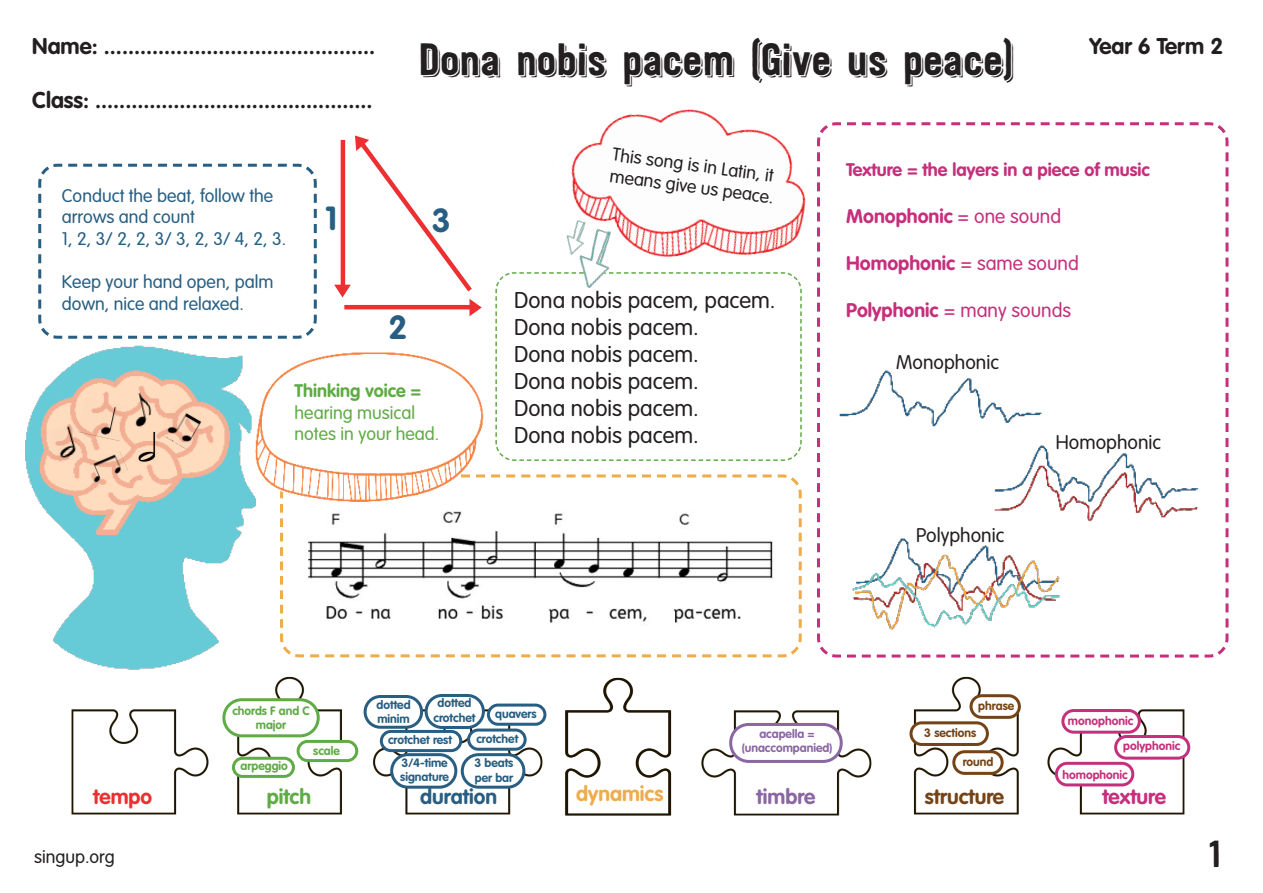
<style>
.page{position:relative;width:1263px;height:893px;background:#fff}
.page>*{position:absolute;margin:0;border:0;box-sizing:border-box;transform-origin:0 0}
.t1{font:45px "Festivo LC Basic R Shadow";color:#231f20}
.t2{font:37.5px "Festivo LC Basic";color:#231f20}
.t3{font:700 33px "VAG Rounded Std";color:#275e82}
.t4{font:700 22.5px "VAG Rounded Std";color:#231f20}
.t5{font:300 22.5px "VAG Rounded Std";color:#231f20}
.t6{font:700 21px "VAG Rounded Std";color:#744417}
.t7{font:700 21px "VAG Rounded Std";color:#275e82}
.t8{font:700 21px "VAG Rounded Std";color:#eeac4a}
.t9{font:700 21px "VAG Rounded Std";color:#c62f7c}
.t10{font:700 21px "VAG Rounded Std";color:#8a66a3}
.t11{font:700 21px "VAG Rounded Std";color:#ec3032}
.t12{font:700 21px "VAG Rounded Std";color:#5fab45}
.t13{font:700 19.5px "VAG Rounded Std";color:#c62f7c}
.t14{font:300 19.5px "VAG Rounded Std";color:#231f20}
.t15{font:300 19.5px "VAG Rounded Std";color:#c62f7c}
.t16{font:300 18px/21.6px "VAG Rounded Std";color:#275e82}
.t17{font:300 18px/21.6px "VAG Rounded Std";color:#231f20}
.t18{font:300 18px/21.6px "VAG Rounded Std";color:#5fab45}
.t19{font:700 18px "VAG Rounded Std";color:#c62f7c}
.t20{font:700 12px/14.4px "VAG Rounded Std";color:#275e82}
.t21{font:700 12px "VAG Rounded Std";color:#c62f7c}
.t22{font:700 12px/14.4px "VAG Rounded Std";color:#5fab45;text-align:center}
.t23{font:700 12px/14.4px "VAG Rounded Std";color:#8a66a3;text-align:center}
.t24{font:700 12px "VAG Rounded Std";color:#744417}
.s1{font-weight:700}
.s2{font-weight:300}
</style>
<div class="page">
<svg style="left:38px;top:163px;width:279px;height:176px"></svg>
<svg style="left:491px;top:474px;width:311px;height:18px"></svg>
<img style="left:289px;top:492px;width:513px;height:166px">
<img style="left:289px;top:352px;width:199px;height:158px">
<img style="left:71px;top:676px;width:472px;height:139px">
<img style="left:701px;top:710px;width:171px;height:106px">
<img style="left:913px;top:676px;width:278px;height:139px">
<div style="left:233px;top:758px;width:60px;height:18px;background:#fff;border-radius:9px"></div>
<div style="left:232px;top:757px;width:63px;height:21px;border:3px solid #5fab45;border-radius:9px"></div>
<div style="left:298px;top:741px;width:59px;height:20px;background:#fff;border-radius:10px"></div>
<div style="left:297px;top:740px;width:61px;height:22px;border:3px solid #5fab45;border-radius:10px"></div>
<div style="left:224px;top:700px;width:94px;height:36px;background:#fff;border-radius:18px"></div>
<div style="left:222px;top:698px;width:98px;height:39px;border:3px solid #5fab45;border-radius:18px"></div>
<div style="left:426px;top:695px;width:57px;height:32px;background:#fff;border-radius:16px"></div>
<div style="left:425px;top:694px;width:60px;height:35px;border:3px solid #275e82;border-radius:16px"></div>
<div style="left:469px;top:730px;width:56px;height:19px;background:#fff;border-radius:10px"></div>
<div style="left:467px;top:728px;width:60px;height:23px;border:3px solid #275e82;border-radius:10px"></div>
<div style="left:462px;top:755px;width:62px;height:32px;background:#fff;border-radius:16px"></div>
<div style="left:461px;top:753px;width:64px;height:36px;border:3px solid #275e82;border-radius:16px"></div>
<div style="left:731px;top:724px;width:110px;height:37px;background:#fff;border-radius:18px"></div>
<div style="left:729px;top:723px;width:114px;height:40px;border:3px solid #8a66a3;border-radius:18px"></div>
<div style="left:971px;top:696px;width:48px;height:21px;background:#fff;border-radius:11px"></div>
<div style="left:969px;top:694px;width:52px;height:25px;border:3px solid #744417;border-radius:11px"></div>
<img style="left:545px;top:677px;width:127px;height:139px">
<div style="left:911px;top:723px;width:76px;height:21px;background:#fff;border-radius:11px"></div>
<div style="left:909px;top:721px;width:80px;height:25px;border:3px solid #744417;border-radius:11px"></div>
<div style="left:954px;top:752px;width:48px;height:21px;background:#fff;border-radius:11px"></div>
<div style="left:952px;top:750px;width:52px;height:25px;border:3px solid #744417;border-radius:11px"></div>
<div style="left:1116px;top:736px;width:73px;height:22px;background:#fff;border-radius:11px"></div>
<div style="left:1114px;top:735px;width:76px;height:25px;border:3px solid #c62f7c;border-radius:11px"></div>
<img style="left:25px;top:310px;width:264px;height:382px">
<img style="left:78px;top:397px;width:36px;height:44px">
<img style="left:159px;top:400px;width:49px;height:51px">
<img style="left:114px;top:381px;width:60px;height:67px">
<img style="left:129px;top:430px;width:30px;height:36px">
<img style="left:85px;top:451px;width:43px;height:34px">
<img style="left:44px;top:424px;width:39px;height:42px">
<div style="left:392px;top:755px;width:64px;height:32px;background:#fff;border-radius:16px"></div>
<div style="left:390px;top:753px;width:67px;height:36px;border:3px solid #275e82;border-radius:16px"></div>
<div style="left:381px;top:731px;width:80px;height:20px;background:#fff;border-radius:10px"></div>
<div style="left:380px;top:730px;width:82px;height:22px;border:3px solid #275e82;border-radius:10px"></div>
<div style="left:488px;top:705px;width:57px;height:19px;background:#fff;border-radius:10px"></div>
<div style="left:487px;top:704px;width:59px;height:22px;border:3px solid #275e82;border-radius:10px"></div>
<div style="left:365px;top:696px;width:57px;height:31px;background:#fff;border-radius:15px"></div>
<div style="left:364px;top:695px;width:59px;height:34px;border:3px solid #275e82;border-radius:15px"></div>
<div style="left:1063px;top:710px;width:76px;height:22px;background:#fff;border-radius:11px"></div>
<div style="left:1061px;top:709px;width:80px;height:25px;border:3px solid #c62f7c;border-radius:11px"></div>
<div style="left:1056px;top:763px;width:77px;height:22px;background:#fff;border-radius:11px"></div>
<div style="left:1055px;top:762px;width:79px;height:24px;border:3px solid #c62f7c;border-radius:11px"></div>
<svg style="left:817px;top:122px;width:412px;height:536px"></svg>
<svg style="left:495px;top:272px;width:307px;height:189px"></svg>
<img style="left:570px;top:287px;width:56px;height:6px">
<svg style="left:334px;top:135px;width:148px;height:181px"></svg>
<img style="left:823px;top:346px;width:236px;height:108px">
<img style="left:978px;top:422px;width:236px;height:108px">
<img style="left:848px;top:535px;width:235px;height:108px">
<svg style="left:518px;top:272px;width:260px;height:15px"></svg>
<img style="left:547px;top:109px;width:281px;height:175px">
<p class="t4" style="left:32px;top:33px;width:344px">Name: .............................................</p>
<p class="t4" style="left:32px;top:87px;width:342px">Class: ..............................................</p>
<p class="t1" style="left:418px;top:32px;width:597px">Dona nobis pacem (Give us peace)</p>
<p class="t4" style="left:1089px;top:33px;width:135px">Year 6 Term 2</p>
<p class="t16" style="left:62px;top:185px;width:213px">Conduct the beat, follow the arrows and count</p>
<p class="t16" style="left:62px;top:228px;width:226px">1, 2, 3/ 2, 2, 3/ 3, 2, 3/ 4, 2, 3.</p>
<p class="t16" style="left:62px;top:271px;width:213px">Keep your hand open, palm down, nice and relaxed.</p>
<p class="t3" style="left:325px;top:199px;width:14px">1</p>
<p class="t3" style="left:432px;top:201px;width:20px">3</p>
<p class="t3" style="left:389px;top:308px;width:20px">2</p>
<p class="t18" style="left:295px;top:381px;width:146px"><span class="s1">Thinking voice = </span>hearing musical notes in your head.</p>
<p class="t17" style="left:614px;top:145px;width:167px;rotate:7deg">This song is in Latin, it means give us peace.</p>
<p class="t5" style="left:514px;top:288px;width:263px">Dona nobis pacem, pacem.</p>
<p class="t5" style="left:514px;top:315px;width:186px">Dona nobis pacem.</p>
<p class="t5" style="left:514px;top:342px;width:186px">Dona nobis pacem.</p>
<p class="t5" style="left:514px;top:369px;width:186px">Dona nobis pacem.</p>
<p class="t5" style="left:514px;top:396px;width:186px">Dona nobis pacem.</p>
<p class="t5" style="left:514px;top:423px;width:186px">Dona nobis pacem.</p>
<p class="t19" style="left:846px;top:160px;width:305px">Texture = the layers in a piece of music</p>
<p class="t13" style="left:846px;top:205px;width:216px">Monophonic <span class="s2">= one sound</span></p>
<p class="t13" style="left:846px;top:252px;width:234px">Homophonic <span class="s2">= same sound</span></p>
<p class="t15" style="left:846px;top:299px;width:227px"><span class="s1">Polyphonic</span> = many sounds</p>
<p class="t14" style="left:896px;top:351px;width:104px">Monophonic</p>
<p class="t14" style="left:916px;top:524px;width:90px">Polyphonic</p>
<p class="t14" style="left:1056px;top:431px;width:107px">Homophonic</p>
<p class="t22" style="left:232px;top:704px;width:79px">chords F and C major</p>
<p class="t20" style="left:434px;top:696px;width:43px;text-align:center">dotted crotchet</p>
<p class="t20" style="left:377px;top:698px;width:35px">dotted minim</p>
<p class="t24" style="left:978px;top:699px;width:37px">phrase</p>
<p class="t20" style="left:495px;top:707px;width:43px">quavers</p>
<p class="t21" style="left:1068px;top:714px;width:67px">monophonic</p>
<p class="t24" style="left:924px;top:726px;width:53px">3 sections</p>
<p class="t24" style="left:963px;top:755px;width:32px">round</p>
<p class="t23" style="left:742px;top:727px;width:92px">acapella = (unaccompanied)</p>
<p class="t21" style="left:1123px;top:738px;width:59px">polyphonic</p>
<p class="t20" style="left:476px;top:732px;width:43px">crotchet</p>
<p class="t20" style="left:388px;top:733px;width:65px">crotchet rest</p>
<p class="t22" style="left:313px;top:744px;width:28px">scale</p>
<p class="t20" style="left:400px;top:756px;width:50px">3/4-time signature</p>
<p class="t20" style="left:474px;top:756px;width:40px">3 beats per bar</p>
<p class="t22" style="left:241px;top:759px;width:49px">arpeggio</p>
<p class="t21" style="left:1062px;top:767px;width:67px">homophonic</p>
<p class="t11" style="left:93px;top:784px;width:61px">tempo</p>
<p class="t12" style="left:267px;top:784px;width:46px">pitch</p>
<p class="t7" style="left:420px;top:784px;width:79px">duration</p>
<p class="t8" style="left:576px;top:781px;width:89px">dynamics</p>
<p class="t10" style="left:757px;top:784px;width:60px">timbre</p>
<p class="t6" style="left:925px;top:784px;width:81px">structure</p>
<p class="t9" style="left:1102px;top:784px;width:65px">texture</p>
<p class="t17" style="left:34px;top:846px;width:82px">singup.org</p>
<h2 class="t2" style="left:1209px;top:831px;width:14px">1</h2>
</div>
